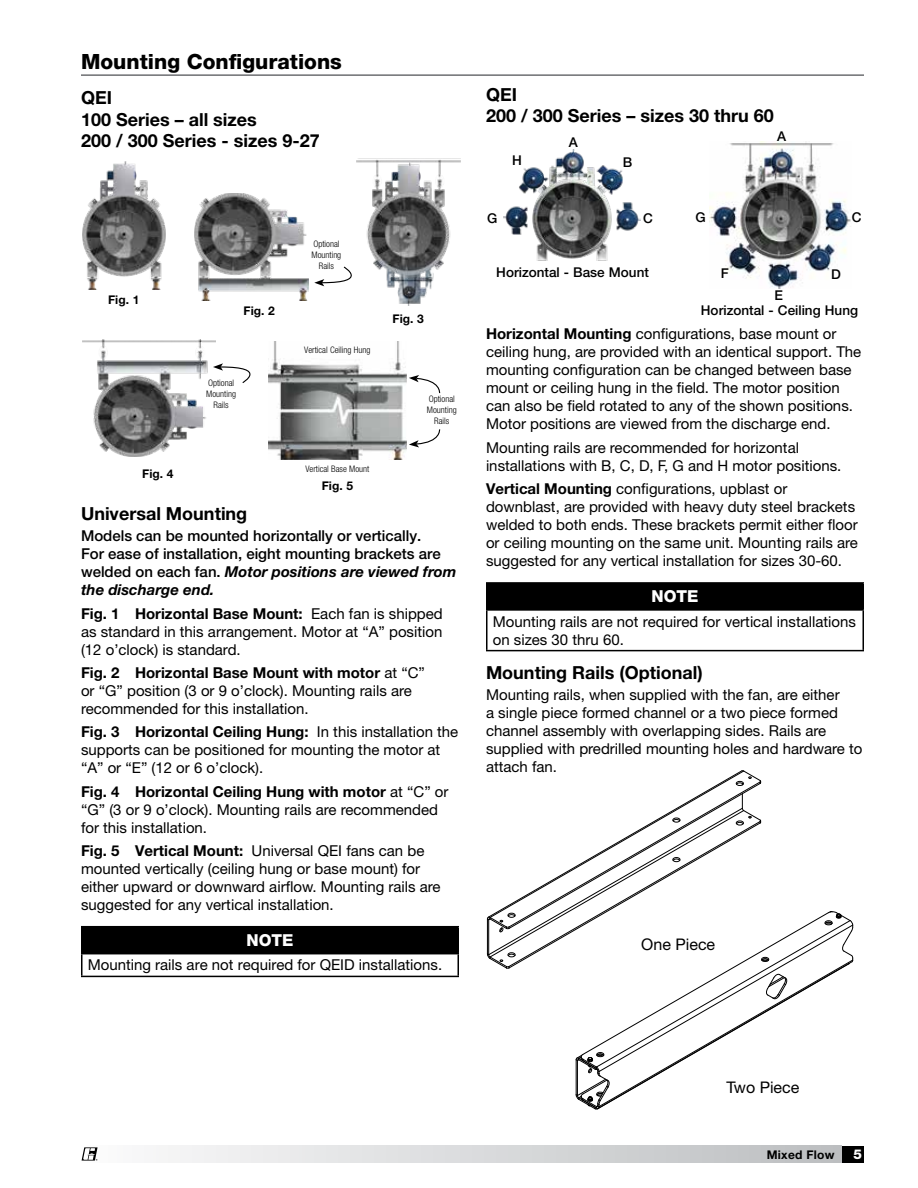
<style>
.page{position:relative;width:918px;height:1188px;background:#fff}
.page>*{position:absolute;margin:0;border:0;box-sizing:border-box;transform-origin:0 0}
.t1{font:800 condensed 22.8px "Helvetica Neue LT Std";color:#000}
.t2{font:800 21px "Helvetica Neue LT Std";color:#000}
.t3{font:700 18px/21.6px "Helvetica Neue LT Std";color:#000}
.t4{font:800 16.5px "Helvetica Neue LT Std";color:#fff}
.t5{font:16.05px "Helvetica Neue LT Std";color:#000}
.t6{font:15px/18px "Helvetica Neue LT Std";color:#000}
.t7{font:500 15px/18px "Helvetica Neue LT Std";color:#000}
.t8{font:500 13.5px "Helvetica Neue LT Std";color:#000}
.t9{font:800 13.5px "Helvetica Neue LT Std";color:#fff}
.t10{font:700 12px "Helvetica Neue LT Std";color:#000}
.t11{font:700 12px "Helvetica Neue LT Std";letter-spacing:.025em;color:#000}
.t12{font:300 condensed 9px/10.8px "Helvetica Neue LT Std";color:#000;text-align:center}
.s1{font-weight:700;font-style:italic}
.s2{font-weight:700}
</style>
<div class="page">
<div style="left:832px;top:1146px;width:32px;height:17px;background:#000"></div>
<div style="left:81px;top:1146px;width:760px;height:17px;background:linear-gradient(to right,#fcfbfc,#bcbec0)"></div>
<svg style="left:82px;top:1147px;width:16px;height:14px"></svg>
<hr style="left:81px;top:74px;width:783px;height:2px;background:#6d6e71">
<img style="left:503px;top:150px;width:138px;height:111px">
<img style="left:710px;top:141px;width:141px;height:148px">
<img style="left:82px;top:161px;width:84px;height:128px">
<img style="left:356px;top:159px;width:105px;height:147px">
<img style="left:194px;top:193px;width:114px;height:107px">
<svg style="left:314px;top:266px;width:57px;height:20px"></svg>
<img style="left:82px;top:339px;width:133px;height:117px">
<svg style="left:213px;top:363px;width:38px;height:21px"></svg>
<img style="left:268px;top:342px;width:139px;height:117px">
<svg style="left:409px;top:375px;width:32px;height:19px"></svg>
<svg style="left:409px;top:429px;width:32px;height:18px"></svg>
<div style="left:82px;top:927px;width:376px;height:27px;background:#000"></div>
<hr style="left:81px;top:926px;width:378px;height:1px;background:#000">
<svg style="left:81px;top:927px;width:1px;height:49px"></svg>
<svg style="left:458px;top:927px;width:1px;height:49px"></svg>
<hr style="left:81px;top:976px;width:378px;height:1px;background:#000">
<div style="left:487px;top:583px;width:376px;height:27px;background:#000"></div>
<hr style="left:486px;top:582px;width:378px;height:2px;background:#000">
<hr style="left:486px;top:584px;width:2px;height:25px;background:#000">
<hr style="left:862px;top:584px;width:2px;height:25px;background:#000">
<hr style="left:486px;top:609px;width:378px;height:2px;background:#000">
<hr style="left:486px;top:611px;width:2px;height:39px;background:#000">
<hr style="left:862px;top:611px;width:2px;height:39px;background:#000">
<hr style="left:486px;top:650px;width:378px;height:1px;background:#000">
<svg style="left:487px;top:770px;width:366px;height:340px"></svg>
<h2 class="t2" style="left:81px;top:49px;width:262px">Mounting Configurations</h2>
<p class="t3" style="left:81px;top:87px;width:240px">QEI<br>100 Series – all sizes<br>200 / 300 Series - sizes 9-27</p>
<p class="t10" style="left:108px;top:292px;width:33px">Fig. 1</p>
<p class="t10" style="left:142px;top:466px;width:33px">Fig. 4</p>
<p class="t10" style="left:244px;top:303px;width:33px">Fig. 2</p>
<p class="t12" style="left:206px;top:377px;width:31px">Optional<br>Mounting<br>Rails</p>
<p class="t12" style="left:312px;top:239px;width:31px">Optional<br>Mounting<br>Rails</p>
<p class="t12" style="left:304px;top:344px;width:68px">Vertical Ceiling Hung</p>
<p class="t12" style="left:305px;top:463px;width:66px">Vertical Base Mount</p>
<p class="t10" style="left:322px;top:478px;width:33px">Fig. 5</p>
<p class="t10" style="left:393px;top:311px;width:33px">Fig. 3</p>
<p class="t12" style="left:427px;top:393px;width:31px">Optional<br>Mounting<br>Rails</p>
<p class="t3" style="left:81px;top:502px;width:168px">Universal Mounting</p>
<p class="t7" style="left:81px;top:527px;width:377px">Models can be mounted horizontally or vertically.<br>For ease of installation, eight mounting brackets are welded on each fan. <span class="s1">Motor positions are viewed from the discharge end.</span></p>
<p class="t6" style="left:81px;top:604px;width:363px;text-align:justify"><span class="s2">Fig. 1 Horizontal Base Mount:</span> Each fan is shipped as standard in this arrangement. Motor at “A” position (12 o’clock) is standard.</p>
<p class="t6" style="left:81px;top:663px;width:345px"><span class="s2">Fig. 2 Horizontal Base Mount with motor</span> at “C” or “G” position (3 or 9 o’clock). Mounting rails are recommended for this installation.</p>
<p class="t6" style="left:81px;top:723px;width:379px"><span class="s2">Fig. 3 Horizontal Ceiling Hung:</span> In this installation the supports can be positioned for mounting the motor at “A” or “E” (12 or 6 o’clock).</p>
<p class="t6" style="left:81px;top:782px;width:369px"><span class="s2">Fig. 4 Horizontal Ceiling Hung with motor</span> at “C” or “G” (3 or 9 o’clock). Mounting rails are recommended for this installation.</p>
<p class="t6" style="left:81px;top:842px;width:361px"><span class="s2">Fig. 5 Vertical Mount:</span> Universal QEI fans can be mounted vertically (ceiling hung or base mount) for either upward or downward airflow. Mounting rails are suggested for any vertical installation.</p>
<p class="t4" style="left:246px;top:930px;width:49px">NOTE</p>
<p class="t6" style="left:88px;top:956px;width:356px">Mounting rails are not required for QEID installations.</p>
<p class="t3" style="left:486px;top:83px;width:289px">QEI<br>200 / 300 Series – sizes 30 thru 60</p>
<p class="t8" style="left:512px;top:152px;width:11px">H</p>
<p class="t8" style="left:487px;top:210px;width:12px">G</p>
<p class="t8" style="left:569px;top:134px;width:11px">A</p>
<p class="t8" style="left:623px;top:154px;width:11px">B</p>
<p class="t8" style="left:643px;top:210px;width:11px">C</p>
<p class="t8" style="left:496px;top:264px;width:154px">Horizontal - Base Mount</p>
<p class="t8" style="left:696px;top:209px;width:12px">G</p>
<p class="t8" style="left:721px;top:265px;width:10px">F</p>
<p class="t8" style="left:777px;top:128px;width:11px">A</p>
<p class="t8" style="left:775px;top:288px;width:10px">E</p>
<p class="t8" style="left:852px;top:209px;width:11px">C</p>
<p class="t8" style="left:831px;top:266px;width:11px">D</p>
<p class="t8" style="left:701px;top:302px;width:159px">Horizontal - Ceiling Hung</p>
<p class="t6" style="left:486px;top:325px;width:377px"><span class="s2">Horizontal Mounting</span> configurations, base mount or ceiling hung, are provided with an identical support. The mounting configuration can be changed between base mount or ceiling hung in the field. The motor position can also be field rotated to any of the shown positions.<br>Motor positions are viewed from the discharge end.</p>
<p class="t6" style="left:486px;top:438px;width:357px">Mounting rails are recommended for horizontal installations with B, C, D, F, G and H motor positions.</p>
<p class="t6" style="left:486px;top:479px;width:374px"><span class="s2">Vertical Mounting</span> configurations, upblast or downblast, are provided with heavy duty steel brackets welded to both ends. These brackets permit either floor or ceiling mounting on the same unit. Mounting rails are suggested for any vertical installation for sizes 30-60.</p>
<h1 class="t1" style="left:624px;top:470px;width:164px">MOUNTING RAILS</h1>
<p class="t4" style="left:651px;top:587px;width:49px">NOTE</p>
<p class="t6" style="left:493px;top:612px;width:365px">Mounting rails are not required for vertical installations on sizes 30 thru 60.</p>
<p class="t3" style="left:486px;top:661px;width:218px">Mounting Rails (Optional)</p>
<p class="t6" style="left:486px;top:685px;width:378px">Mounting rails, when supplied with the fan, are either<br>a single piece formed channel or a two piece formed channel assembly with overlapping sides. Rails are supplied with predrilled mounting holes and hardware to attach fan.</p>
<h1 class="t1" style="left:539px;top:677px;width:164px">MOUNTING RAILS</h1>
<p class="t5" style="left:726px;top:728px;width:75px">One Piece</p>
<p class="t5" style="left:641px;top:935px;width:75px">One Piece</p>
<p class="t5" style="left:726px;top:1078px;width:75px">Two Piece</p>
<p class="t11" style="left:767px;top:1147px;width:69px">Mixed Flow</p>
<p class="t9" style="left:853px;top:1146px;width:10px">5</p>
</div>
